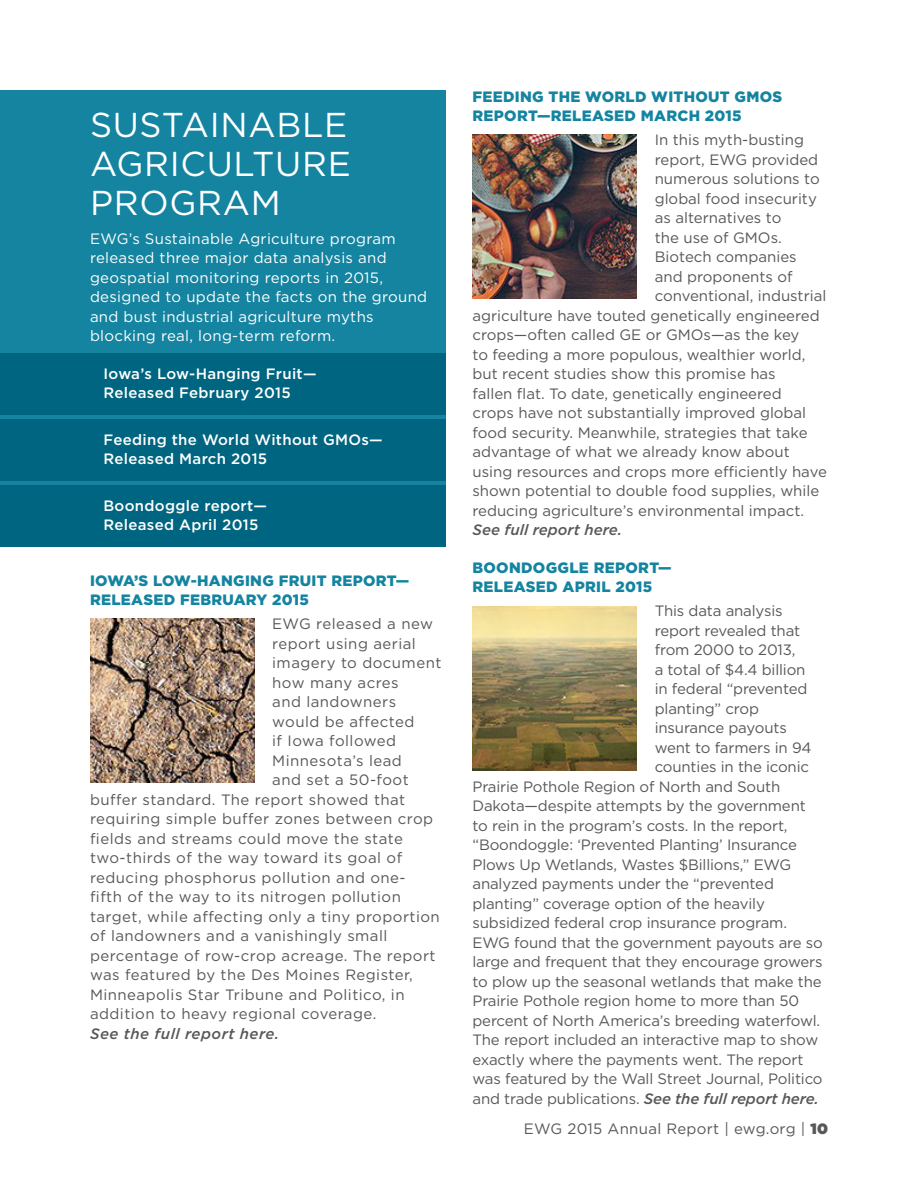
<style>
.page{position:relative;width:918px;height:1188px;background:#fff}
.page>*{position:absolute;margin:0;border:0;box-sizing:border-box;transform-origin:0 0}
.Section_Title{font:34.5px/39px "Gotham";letter-spacing:.02em;color:#fff;text-align:justify}
.body{font:15px "Gotham";color:#57585a}
.body-2{font:15px "Gotham";letter-spacing:.03em;color:#57585a}
.color_body{font:15px/19.5px "Gotham";letter-spacing:.02em;color:#fff}
.Sub_Sub_Titles{font:900 15px/19.5px "Gotham";letter-spacing:.02em;color:#1484a0}
.color_list{font:500 15px/19.5px "Gotham";letter-spacing:.02em;color:#fff}
.body-3{font:15px "Gotham";letter-spacing:.02em;color:#57585a}
.body-4{font:italic 500 15px "Gotham";letter-spacing:.025em;color:#57585a}
.body-5{font:italic 500 15px "Gotham";color:#57585a}
.s1{font-weight:500;font-style:italic}
.s2{font-weight:900}
</style>
<div class="page">
<div style="left:0;top:90px;width:446px;height:452px;background:#1484a0"></div>
<div style="left:0;top:419px;width:446px;height:61px;background:#006580"></div>
<div style="left:0;top:353px;width:446px;height:61px;background:#006580"></div>
<div style="left:0;top:485px;width:446px;height:61px;background:#006580"></div>
<img style="left:90px;top:619px;width:164px;height:164px">
<img style="left:472px;top:135px;width:165px;height:164px">
<img style="left:472px;top:606px;width:165px;height:164px">
<p class="Section_Title" style="left:90px;top:105px;width:262px">SUSTAINABLE AGRICULTURE PROGRAM</p>
<p class="color_body" style="left:90px;top:228px;width:339px">EWG’s Sustainable Agriculture program released three major data analysis and geospatial monitoring reports in 2015, designed to update the facts on the ground and bust industrial agriculture myths blocking real, long-term reform.</p>
<p class="color_list" style="left:104px;top:363px;width:215px">Iowa’s Low-Hanging Fruit—<br>Released February 2015</p>
<p class="color_list" style="left:104px;top:429px;width:281px">Feeding the World Without GMOs—<br>Released March 2015</p>
<p class="color_list" style="left:104px;top:495px;width:165px">Boondoggle report—<br>Released April 2015</p>
<p class="Sub_Sub_Titles" style="left:90px;top:570px;width:321px">IOWA’S LOW-HANGING FRUIT REPORT—<br>RELEASED FEBRUARY 2015</p>
<p class="body-2" style="left:272px;top:614px;width:162px">EWG released a new</p>
<p class="body-2" style="left:272px;top:634px;width:145px">report using aerial</p>
<p class="body-2" style="left:272px;top:653px;width:171px">imagery to document</p>
<p class="body-2" style="left:272px;top:673px;width:128px">how many acres</p>
<p class="body-2" style="left:272px;top:692px;width:125px">and landowners</p>
<p class="body-2" style="left:272px;top:712px;width:144px">would be affected</p>
<p class="body-2" style="left:272px;top:731px;width:125px">if Iowa followed</p>
<p class="body-2" style="left:272px;top:751px;width:131px">Minnesota’s lead</p>
<p class="body-2" style="left:272px;top:770px;width:138px">and set a 50-foot</p>
<p class="body-2" style="left:90px;top:790px;width:317px">buffer standard. The report showed that</p>
<p class="body-2" style="left:90px;top:809px;width:345px">requiring simple buffer zones between crop</p>
<p class="body-2" style="left:90px;top:829px;width:314px">fields and streams could move the state</p>
<p class="body-2" style="left:90px;top:848px;width:314px">two-thirds of the way toward its goal of</p>
<p class="body-2" style="left:90px;top:868px;width:317px">reducing phosphorus pollution and one-</p>
<p class="body-2" style="left:90px;top:887px;width:312px">fifth of the way to its nitrogen pollution</p>
<p class="body-2" style="left:90px;top:907px;width:351px">target, while affecting only a tiny proportion</p>
<p class="body-2" style="left:90px;top:926px;width:299px">of landowners and a vanishingly small</p>
<p class="body-2" style="left:90px;top:946px;width:347px">percentage of row-crop acreage. The report</p>
<p class="body-2" style="left:90px;top:965px;width:324px">was featured by the Des Moines Register,</p>
<p class="body-2" style="left:90px;top:985px;width:316px">Minneapolis Star Tribune and Politico, in</p>
<p class="body-2" style="left:90px;top:1004px;width:288px">addition to heavy regional coverage.</p>
<p class="body-4" style="left:90px;top:1023px;width:191px">See the full report here.</p>
<p class="Sub_Sub_Titles" style="left:472px;top:87px;width:311px">FEEDING THE WORLD WITHOUT GMOS<br>REPORT—RELEASED MARCH 2015</p>
<p class="body" style="left:655px;top:131px;width:151px">In this myth-busting</p>
<p class="body" style="left:655px;top:150px;width:165px">report, EWG provided</p>
<p class="body" style="left:655px;top:170px;width:167px">numerous solutions to</p>
<p class="body" style="left:655px;top:189px;width:164px">global food insecurity</p>
<p class="body" style="left:655px;top:209px;width:128px">as alternatives to</p>
<p class="body" style="left:655px;top:228px;width:129px">the use of GMOs.</p>
<p class="body" style="left:655px;top:248px;width:143px">Biotech companies</p>
<p class="body" style="left:655px;top:267px;width:140px">and proponents of</p>
<p class="body" style="left:655px;top:287px;width:173px">conventional, industrial</p>
<p class="body" style="left:472px;top:306px;width:349px">agriculture have touted genetically engineered</p>
<p class="body" style="left:472px;top:326px;width:328px">crops—often called GE or GMOs—as the key</p>
<p class="body" style="left:472px;top:345px;width:335px">to feeding a more populous, wealthier world,</p>
<p class="body" style="left:472px;top:365px;width:305px">but recent studies show this promise has</p>
<p class="body" style="left:472px;top:384px;width:311px">fallen flat. To date, genetically engineered</p>
<p class="body" style="left:472px;top:404px;width:335px">crops have not substantially improved global</p>
<p class="body" style="left:472px;top:423px;width:337px">food security. Meanwhile, strategies that take</p>
<p class="body" style="left:472px;top:443px;width:319px">advantage of what we already know about</p>
<p class="body" style="left:472px;top:462px;width:356px">using resources and crops more efficiently have</p>
<p class="body" style="left:472px;top:482px;width:348px">shown potential to double food supplies, while</p>
<p class="body" style="left:472px;top:501px;width:333px">reducing agriculture’s environmental impact.</p>
<p class="body-5" style="left:472px;top:520px;width:151px">See full report here.</p>
<p class="Sub_Sub_Titles" style="left:472px;top:558px;width:201px">BOONDOGGLE REPORT—<br>RELEASED APRIL 2015</p>
<p class="body" style="left:655px;top:602px;width:129px">This data analysis</p>
<p class="body" style="left:655px;top:621px;width:147px">report revealed that</p>
<p class="body" style="left:655px;top:641px;width:142px">from 2000 to 2013,</p>
<p class="body" style="left:655px;top:660px;width:152px">a total of $4.4 billion</p>
<p class="body" style="left:655px;top:680px;width:154px">in federal “prevented</p>
<p class="body" style="left:655px;top:699px;width:106px">planting” crop</p>
<p class="body" style="left:655px;top:719px;width:134px">insurance payouts</p>
<p class="body" style="left:655px;top:738px;width:158px">went to farmers in 94</p>
<p class="body" style="left:655px;top:758px;width:156px">counties in the iconic</p>
<p class="body" style="left:472px;top:777px;width:309px">Prairie Pothole Region of North and South</p>
<p class="body" style="left:472px;top:797px;width:335px">Dakota—despite attempts by the government</p>
<p class="body" style="left:472px;top:816px;width:317px">to rein in the program’s costs. In the report,</p>
<p class="body" style="left:472px;top:836px;width:326px">“Boondoggle: ‘Prevented Planting’ Insurance</p>
<p class="body" style="left:472px;top:855px;width:320px">Plows Up Wetlands, Wastes $Billions,” EWG</p>
<p class="body" style="left:472px;top:875px;width:303px">analyzed payments under the “prevented</p>
<p class="body" style="left:472px;top:894px;width:294px">planting” coverage option of the heavily</p>
<p class="body" style="left:472px;top:914px;width:316px">subsidized federal crop insurance program.</p>
<p class="body" style="left:472px;top:933px;width:352px">EWG found that the government payouts are so</p>
<p class="body" style="left:472px;top:953px;width:352px">large and frequent that they encourage growers</p>
<p class="body" style="left:472px;top:972px;width:351px">to plow up the seasonal wetlands that make the</p>
<p class="body" style="left:472px;top:992px;width:328px">Prairie Pothole region home to more than 50</p>
<p class="body" style="left:472px;top:1011px;width:349px">percent of North America’s breeding waterfowl.</p>
<p class="body" style="left:472px;top:1031px;width:347px">The report included an interactive map to show</p>
<p class="body" style="left:472px;top:1050px;width:333px">exactly where the payments went. The report</p>
<p class="body" style="left:472px;top:1070px;width:352px">was featured by the Wall Street Journal, Politico</p>
<p class="body" style="left:472px;top:1089px;width:348px">and trade publications. <span class="s1">See the full report here.</span></p>
<p class="body-3" style="left:524px;top:1119px;width:306px">EWG 2015 Annual Report | ewg.org | <span class="s2">10</span></p>
</div>
